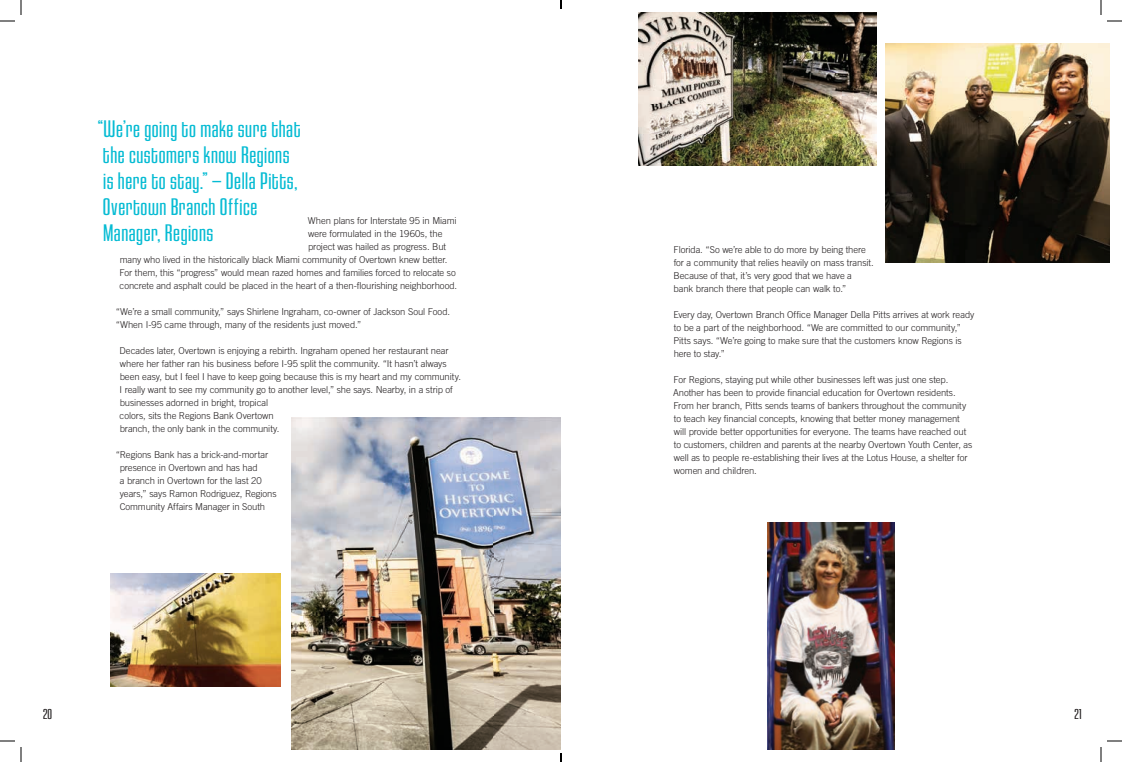
<style>
.page{position:relative;width:1122px;height:762px;background:#fff}
.page>*{position:absolute;margin:0;border:0;box-sizing:border-box;transform-origin:0 0}
.t1{font:25px/26px "House Gothic HG23 Cond LIGHT1";letter-spacing:.02em;color:#05bbd3}
.t2{font:15px "House Gothic HG23 Cond LIGHT1";color:#231f20}
.t3{font:300 9.5px/13px "Trade Gothic LT Std";letter-spacing:-.01em;color:#231f20}
</style>
<div class="page">
<img style="left:291px;top:417px;width:270px;height:333px">
<img style="left:639px;top:12px;width:238px;height:154px">
<img style="left:886px;top:44px;width:224px;height:218px">
<img style="left:110px;top:574px;width:170px;height:113px">
<img style="left:767px;top:522px;width:128px;height:228px">
<svg style="left:0;top:0;width:22px;height:22px"></svg>
<svg style="left:0;top:740px;width:22px;height:22px"></svg>
<svg style="left:1100px;top:0;width:22px;height:22px"></svg>
<svg style="left:1100px;top:740px;width:22px;height:22px"></svg>
<svg style="left:560px;top:0;width:2px;height:9px"></svg>
<svg style="left:560px;top:753px;width:2px;height:9px"></svg>
<h1 class="t1" style="left:98px;top:116px;width:204px">“We’re going to make sure that the customers know Regions is here to stay.” — Della Pitts,<br>Overtown Branch Office<br>Manager, Regions</h1>
<p class="t3" style="left:308px;top:214px;width:150px">When plans for Interstate 95 in Miami</p>
<p class="t3" style="left:308px;top:227px;width:136px">were formulated in the 1960s, the</p>
<p class="t3" style="left:308px;top:240px;width:140px">project was hailed as progress. But</p>
<p class="t3" style="left:120px;top:253px;width:329px">many who lived in the historically black Miami community of Overtown knew better.</p>
<p class="t3" style="left:120px;top:266px;width:338px">For them, this “progress” would mean razed homes and families forced to relocate so</p>
<p class="t3" style="left:120px;top:279px;width:339px">concrete and asphalt could be placed in the heart of a then-flourishing neighborhood.</p>
<p class="t3" style="left:116px;top:305px;width:336px">“We’re a small community,” says Shirlene Ingraham, co-owner of Jackson Soul Food. “When I-95 came through, many of the residents just moved.”</p>
<p class="t3" style="left:120px;top:344px;width:343px">Decades later, Overtown is enjoying a rebirth. Ingraham opened her restaurant near where her father ran his business before I-95 split the community. “It hasn’t always been easy, but I feel I have to keep going because this is my heart and my community.<br>I really want to see my community go to another level,” she says. Nearby, in a strip of businesses adorned in bright, tropical<br>colors, sits the Regions Bank Overtown<br>branch, the only bank in the community.</p>
<p class="t3" style="left:120px;top:448px;width:158px;text-indent:-4px">“Regions Bank has a brick-and-mortar presence in Overtown and has had<br>a branch in Overtown for the last 20 years,” says Ramon Rodriguez, Regions Community Affairs Manager in South</p>
<p class="t3" style="left:674px;top:243px;width:202px">Florida. “So we’re able to do more by being there for a community that relies heavily on mass transit.<br>Because of that, it’s very good that we have a bank branch there that people can walk to.”</p>
<p class="t3" style="left:674px;top:308px;width:302px">Every day, Overtown Branch Office Manager Della Pitts arrives at work ready to be a part of the neighborhood. “We are committed to our community,” Pitts says. “We’re going to make sure that the customers know Regions is here to stay.”</p>
<p class="t3" style="left:673px;top:373px;width:301px">For Regions, staying put while other businesses left was just one step.<br>Another has been to provide financial education for Overtown residents.<br>From her branch, Pitts sends teams of bankers throughout the community to teach key financial concepts, knowing that better money management will provide better opportunities for everyone. The teams have reached out to customers, children and parents at the nearby Overtown Youth Center, as well as to people re-establishing their lives at the Lotus House, a shelter for women and children.</p>
<h2 class="t2" style="left:43px;top:706px;width:11px">20</h2>
<h2 class="t2" style="left:1074px;top:707px;width:9px">21</h2>
</div>
